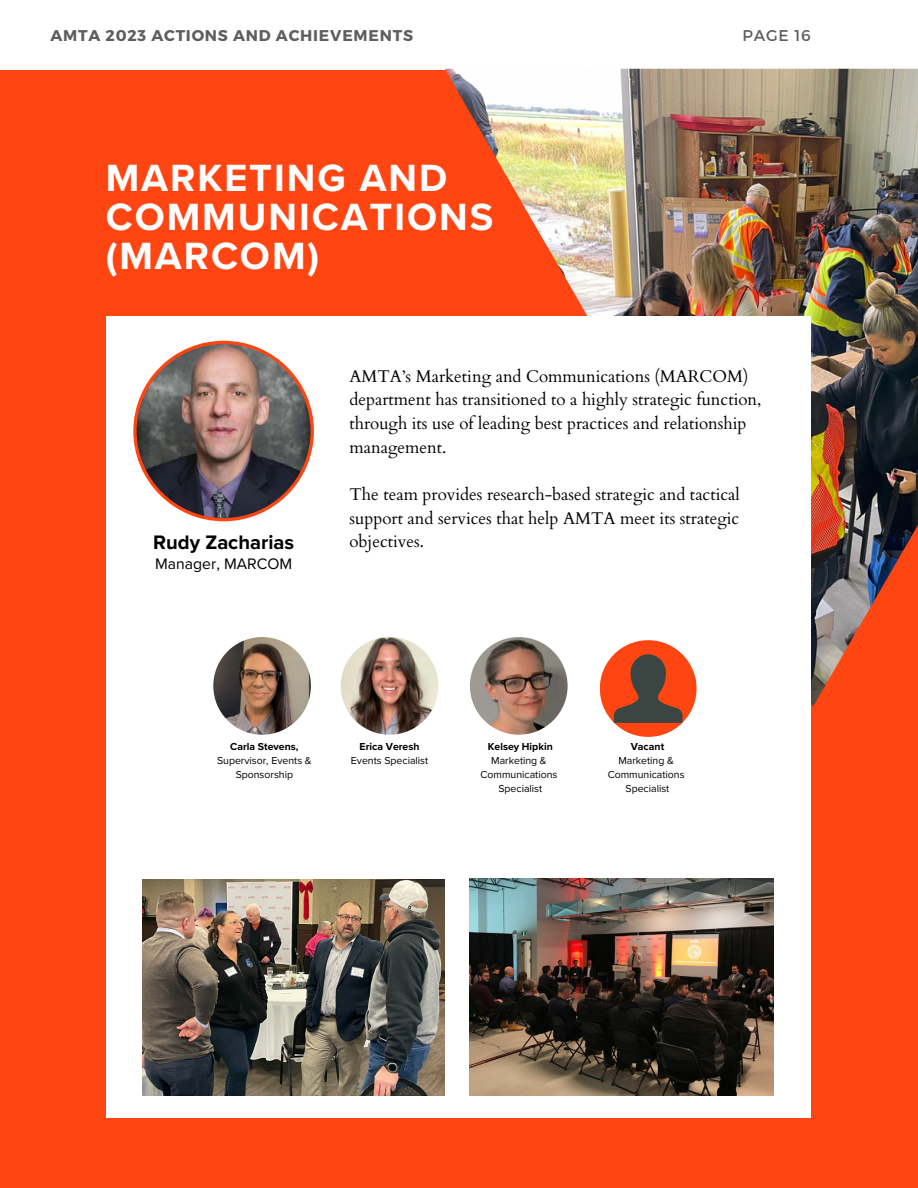
<style>
.page{position:relative;width:918px;height:1188px;background:#ff4612}
.page>*{position:absolute;margin:0;border:0;box-sizing:border-box;transform-origin:0 0}
.t1{font:700 39.3px/39.3px "Proxima Nova";letter-spacing:.05em;color:#fff}
.t2{font:700 20.25px "Proxima Nova";color:#000}
.t3{font:16.95px/23.7px "Cardo";color:#000}
.t4{font:15.75px "Proxima Nova";color:#000}
.t5{font:700 15.6px "Montserrat";letter-spacing:.05em;color:#5e5e5e}
.t6{font:15.6px "Montserrat";letter-spacing:.05em;color:#5e5e5e}
.t7{font:10.5px/14px "Proxima Nova";color:#000;text-align:center}
.t8{font:700 10.5px "Proxima Nova";color:#000}
</style>
<div class="page">
<div style="left:0;top:0;width:918px;height:70px;background:#fff"></div>
<img style="left:445px;top:69px;width:473px;height:638px">
<div style="left:107px;top:317px;width:704px;height:801px;background:#fff"></div>
<img style="left:133px;top:341px;width:181px;height:180px">
<img style="left:470px;top:637px;width:98px;height:98px;border-radius:50%">
<img style="left:213px;top:637px;width:98px;height:98px;border-radius:50%">
<img style="left:341px;top:637px;width:97px;height:98px;border-radius:50%">
<img style="left:142px;top:880px;width:303px;height:216px">
<div style="left:600px;top:640px;width:97px;height:97px;background:#ff4612;border-radius:50%"></div>
<svg style="left:614px;top:654px;width:69px;height:69px"></svg>
<img style="left:470px;top:879px;width:304px;height:216px">
<p class="t5" style="left:51px;top:25px;width:364px">AMTA 2023 ACTIONS AND ACHIEVEMENTS</p>
<h1 class="t1" style="left:106px;top:160px;width:389px">MARKETING AND<br>COMMUNICATIONS (MARCOM)</h1>
<p class="t6" style="left:743px;top:25px;width:70px">PAGE 16</p>
<p class="t3" style="left:349px;top:365px;width:414px">AMTA’s Marketing and Communications (MARCOM) department has transitioned to a highly strategic function, through its use of leading best practices and relationship management.</p>
<p class="t3" style="left:349px;top:483px;width:392px">The team provides research-based strategic and tactical support and services that help AMTA meet its strategic</p>
<p class="t2" style="left:153px;top:533px;width:143px">Rudy Zacharias</p>
<p class="t3" style="left:349px;top:530px;width:76px">objectives.</p>
<p class="t4" style="left:155px;top:557px;width:138px">Manager, MARCOM</p>
<p class="t8" style="left:230px;top:742px;width:70px">Carla Stevens,</p>
<p class="t7" style="left:217px;top:754px;width:96px">Supervisor, Events &amp;<br>Sponsorship</p>
<p class="t8" style="left:360px;top:742px;width:61px">Erica Veresh</p>
<p class="t7" style="left:351px;top:754px;width:79px">Events Specialist</p>
<p class="t8" style="left:488px;top:742px;width:66px">Kelsey Hipkin</p>
<p class="t7" style="left:481px;top:754px;width:78px">Marketing &amp;<br>Communications<br>Specialist</p>
<p class="t8" style="left:631px;top:742px;width:35px">Vacant</p>
<p class="t7" style="left:608px;top:754px;width:78px">Marketing &amp;<br>Communications<br>Specialist</p>
</div>
